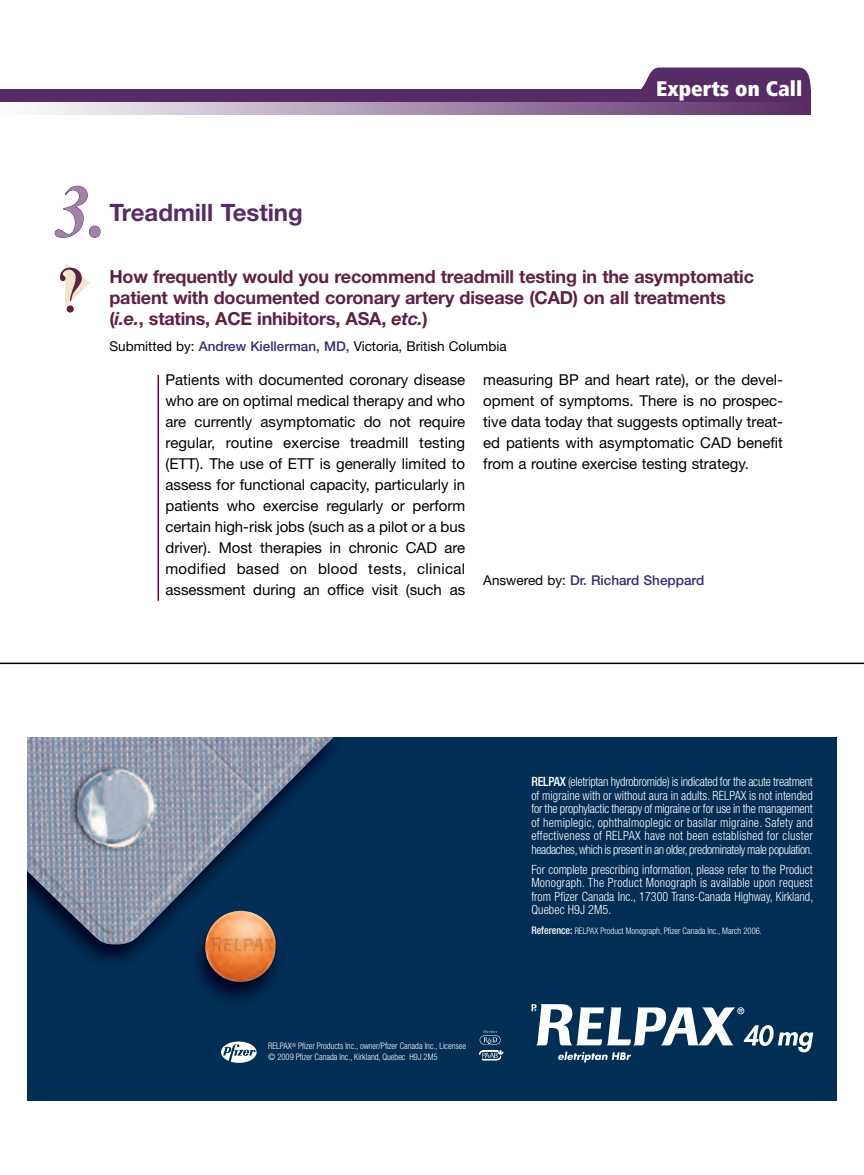
<style>
.page{position:relative;width:864px;height:1175px;background:#fff}
.page>*{position:absolute;margin:0;border:0;box-sizing:border-box;transform-origin:0 0}
.t1{font:700 24px "Helvetica Neue";color:#572b66}
.t2{font:900 condensed 21px "Frutiger";color:#fff}
.t3{font:700 18px/21px "Helvetica Neue";letter-spacing:-.01em;color:#5e2143}
.t4{font:15px/21px "Helvetica Neue";color:#000;text-align:justify}
.t5{font:13.5px "Helvetica Neue";color:#000}
.t6{font:500 13.5px "Helvetica Neue";color:#3a2c77}
.t7{font:12.75px/13.5px "Helvetica Neue Light Cond+KXHYPI";letter-spacing:-.03em;color:#fff;text-align:justify;scale:.95 1}
.t8{font:9px/10.5px "Helvetica Neue Light Cond+KXHYPI";color:#fff;scale:.95 1}
.s1{font-style:italic}
.s2{font-weight:500;color:#3a2c77}
.s3{font-weight:400;color:#000}
.s4{font-family:"Helvetica Neue Medium Cond+ECRBAM"}
.s5{font-family:"Helvetica Neue Medium Cond+ECRBAM";font-size:10.5px}
</style>
<div class="page">
<svg style="left:630px;top:67px;width:181px;height:23px;background:#6c4679"></svg>
<div style="left:0;top:90px;width:811px;height:12px;background:#572b66"></div>
<svg style="left:35px;top:102px;width:776px;height:13px;background:#a78fae"></svg>
<svg style="left:55px;top:186px;width:46px;height:52px"></svg>
<hr style="left:158px;top:375px;width:1px;height:226px;background:#7e004b">
<div style="left:27px;top:736px;width:810px;height:365px;background:#002e54"></div>
<img style="left:80px;top:736px;width:279px;height:225px">
<img style="left:27px;top:736px;width:314px;height:208px">
<img style="left:175px;top:898px;width:120px;height:101px">
<img style="left:205px;top:910px;width:71px;height:72px">
<svg style="left:532px;top:1004px;width:281px;height:58px"></svg>
<svg style="left:480px;top:1030px;width:24px;height:30px"></svg>
<svg style="left:221px;top:1041px;width:36px;height:21px"></svg>
<hr style="left:0;top:662px;width:864px;height:2px;background:#000">
<svg style="left:65px;top:263px;width:25px;height:44px"></svg>
<h1 class="t1" style="left:109px;top:204px;width:195px">Treadmill Testing</h1>
<h2 class="t2" style="left:656px;top:80px;width:148px">Experts on Call</h2>
<p class="t3" style="left:109px;top:267px;width:646px">How frequently would you recommend treadmill testing in the asymptomatic patient with documented coronary artery disease (CAD) on all treatments (<span class="s1">i.e.</span>, statins, ACE inhibitors, ASA, <span class="s1">etc.</span>)</p>
<p class="t5" style="left:109px;top:341px;width:399px">Submitted by: <span class="s2">Andrew Kiellerman, MD,</span> Victoria, British Columbia</p>
<p class="t4" style="left:166px;top:371px;width:301px">Patients with documented coronary disease who are on optimal medical therapy and who are currently asymptomatic do not require regular, routine exercise treadmill testing (ETT). The use of ETT is generally limited to assess for functional capacity, particularly in patients who exercise regularly or perform certain high-risk jobs (such as a pilot or a bus driver). Most therapies in chronic CAD are modified based on blood tests, clinical assessment during an office visit (such as</p>
<p class="t4" style="left:483px;top:371px;width:301px">measuring BP and heart rate), or the devel&shy;opment of symptoms. There is no prospec&shy;tive data today that suggests optimally treat&shy;ed patients with asymptomatic CAD benefit from a routine exercise testing strategy.</p>
<p class="t6" style="left:483px;top:575px;width:223px"><span class="s3">Answered by:</span> Dr. Richard Sheppard</p>
<p class="t8" style="left:268px;top:1041px;width:210px">RELPAX<sup>®</sup> Pfizer Products Inc., owner/Pfizer Canada Inc., Licensee © 2009 Pfizer Canada Inc., Kirkland, Quebec H9J 2M5</p>
<p class="t7" style="left:531px;top:776px;width:298px"><span class="s4">RELPAX</span> (eletriptan hydrobromide) is indicated for the acute treatment of migraine with or without aura in adults. RELPAX is not intended for the prophylactic therapy of migraine or for use in the management of hemiplegic, ophthalmoplegic or basilar migraine. Safety and effectiveness of RELPAX have not been established for cluster headaches, which is present in an older, predominately male population.</p>
<p class="t7" style="left:531px;top:863px;width:298px">For complete prescribing information, please refer to the Product Monograph. The Product Monograph is available upon request from Pfizer Canada Inc., 17300 Trans-Canada Highway, Kirkland, Quebec H9J 2M5.</p>
<p class="t8" style="left:531px;top:926px;width:244px"><span class="s5">Reference:</span> RELPAX Product Monograph, Pfizer Canada Inc., March 2006.</p>
</div>
